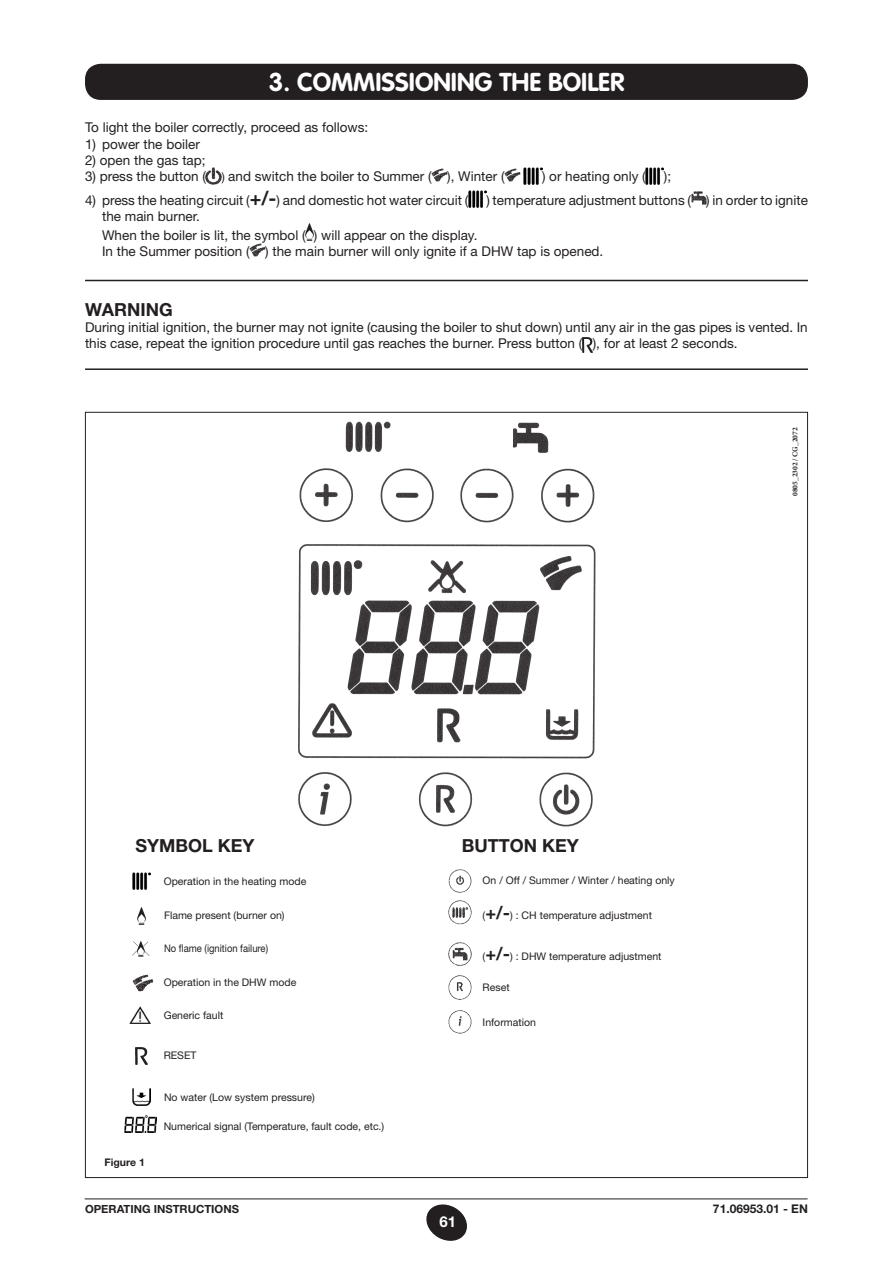
<style>
.page{position:relative;width:893px;height:1263px;background:#fff}
.page>*{position:absolute;margin:0;border:0;box-sizing:border-box;transform-origin:0 0}
.titolo{font:700 25.5px "VAG Rounded Std";color:#fff}
.rientri{font:700 18px "Helvetica Neue LT Std";color:#231f20}
.testo{font:700 18px "Helvetica Neue LT Std";color:#231f20}
.t1{font:700 15px "Helvetica Neue LT Std";color:#fff}
.rientri-2{font:13.5px "Helvetica Neue LT Std";color:#231f20}
.testo-2{font:13.5px/16.2px "Helvetica Neue LT Std";color:#231f20}
.t2{font:700 12px "Helvetica Neue LT Std";color:#231f20}
.t3{font:700 11.25px "Helvetica Neue LT Std";color:#231f20}
.rientri-3{font:10.5px "Helvetica Neue LT Std";color:#231f20}
.rientri-4{font:10.5px "Helvetica Neue LT Std";color:#231f20;scale:.9 1}
._07_bold{font:700 10.5px "Helvetica Neue LT Std";color:#231f20}
.codice{font:700 7.5px "Minion Pro";color:#231f20}
.s1{font-size:12px}
.s2{font-weight:700;font-size:19.5px}
.s3{font-weight:700;font-size:18px}
</style>
<div class="page">
<svg style="left:426px;top:1204px;width:41px;height:37px"></svg>
<hr style="left:85px;top:1198px;width:723px;height:1px;background:#231f20">
<hr style="left:85px;top:280px;width:723px;height:1px;background:#231f20">
<hr style="left:85px;top:368px;width:723px;height:2px;background:#231f20">
<img style="left:206px;top:168px;width:16px;height:16px">
<img style="left:432px;top:169px;width:15px;height:12px">
<img style="left:505px;top:169px;width:15px;height:12px">
<img style="left:524px;top:167px;width:18px;height:17px">
<img style="left:646px;top:167px;width:18px;height:17px">
<img style="left:468px;top:191px;width:18px;height:17px">
<img style="left:691px;top:192px;width:15px;height:13px">
<img style="left:306px;top:224px;width:8px;height:16px">
<img style="left:250px;top:243px;width:15px;height:13px">
<img style="left:582px;top:337px;width:11px;height:15px">
<div style="left:86px;top:65px;width:721px;height:34px;background:#231f20;border-radius:15px"></div>
<div style="left:85px;top:64px;width:723px;height:36px;border:2px solid #231f20;border-radius:15px"></div>
<img style="left:124px;top:1115px;width:33px;height:17px">
<img style="left:132px;top:872px;width:18px;height:17px">
<img style="left:130px;top:1007px;width:21px;height:17px">
<img style="left:132px;top:1088px;width:19px;height:17px">
<img style="left:135px;top:1047px;width:12px;height:17px">
<img style="left:448px;top:869px;width:24px;height:23px">
<img style="left:448px;top:901px;width:24px;height:24px">
<img style="left:448px;top:976px;width:24px;height:23px">
<img style="left:448px;top:1010px;width:24px;height:24px">
<img style="left:133px;top:975px;width:21px;height:17px">
<img style="left:448px;top:942px;width:24px;height:23px">
<img style="left:298px;top:421px;width:298px;height:406px">
<img style="left:133px;top:941px;width:17px;height:15px">
<img style="left:137px;top:908px;width:8px;height:16px">
<p class="titolo" style="left:269px;top:67px;width:357px">3. COMMISSIONING THE BOILER</p>
<p class="testo-2" style="left:85px;top:119px;width:285px">To light the boiler correctly, proceed as follows:</p>
<p class="rientri-2" style="left:85px;top:136px;width:116px">1) power the boiler</p>
<p class="rientri-2" style="left:85px;top:152px;width:122px">2) open the gas tap;</p>
<p class="rientri-2" style="left:85px;top:168px;width:421px">3) press the button ( <span class="s1">)</span> and switch the boiler to Summer ( ), Winter (</p>
<p class="rientri-2" style="left:542px;top:168px;width:105px">) or heating only (</p>
<p class="rientri-2" style="left:664px;top:168px;width:9px">);</p>
<p class="rientri-2" style="left:85px;top:192px;width:385px">4) press the heating circuit (<span class="s2">+/-</span>) and domestic hot water circuit (</p>
<p class="rientri-2" style="left:486px;top:192px;width:323px">) temperature adjustment buttons ( ) in order to ignite</p>
<p class="rientri-2" style="left:102px;top:208px;width:99px">the main burner.</p>
<p class="rientri-2" style="left:102px;top:227px;width:377px">When the boiler is lit, the symbol ( ) will appear on the display.</p>
<p class="rientri-2" style="left:102px;top:243px;width:503px">In the Summer position ( ) the main burner will only ignite if a DHW tap is opened.</p>
<p class="testo" style="left:85px;top:298px;width:89px">WARNING</p>
<p class="testo-2" style="left:85px;top:319px;width:724px">During initial ignition, the burner may not ignite (causing the boiler to shut down) until any air in the gas pipes is vented. In this case, repeat the ignition procedure until gas reaches the burner. Press button ( ), for at least 2 seconds.</p>
<p class="codice" style="left:790px;top:496px;width:70px;rotate:-90deg">0805_2302 / CG_2072</p>
<p class="rientri" style="left:136px;top:834px;width:121px">SYMBOL KEY</p>
<p class="rientri-3" style="left:164px;top:875px;width:144px">Operation in the heating mode</p>
<p class="rientri-3" style="left:164px;top:909px;width:122px">Flame present (burner on)</p>
<p class="rientri-4" style="left:164px;top:942px;width:117px">No flame (ignition failure)</p>
<p class="rientri-3" style="left:164px;top:976px;width:134px">Operation in the DHW mode</p>
<p class="rientri-3" style="left:164px;top:1009px;width:61px">Generic fault</p>
<p class="rientri-3" style="left:164px;top:1048px;width:34px">RESET</p>
<p class="_07_bold" style="left:105px;top:1156px;width:42px">Figure 1</p>
<p class="rientri-3" style="left:164px;top:1091px;width:152px">No water (Low system pressure)</p>
<p class="rientri-3" style="left:164px;top:1120px;width:222px">Numerical signal (Temperature, fault code, etc.)</p>
<p class="rientri" style="left:462px;top:834px;width:119px">BUTTON KEY</p>
<p class="rientri-3" style="left:483px;top:874px;width:194px">On / Off / Summer / Winter / heating only</p>
<p class="rientri-3" style="left:483px;top:909px;width:171px">(<span class="s3">+/-</span>) : CH temperature adjustment</p>
<p class="rientri-3" style="left:483px;top:950px;width:180px">(<span class="s3">+/-</span>) : DHW temperature adjustment</p>
<p class="rientri-3" style="left:483px;top:981px;width:29px">Reset</p>
<p class="rientri-3" style="left:483px;top:1016px;width:55px">Information</p>
<p class="t3" style="left:85px;top:1202px;width:155px">OPERATING INSTRUCTIONS</p>
<p class="t2" style="left:713px;top:1202px;width:96px">71.06953.01 - EN</p>
<p class="t1" style="left:439px;top:1212px;width:18px">61</p>
</div>
